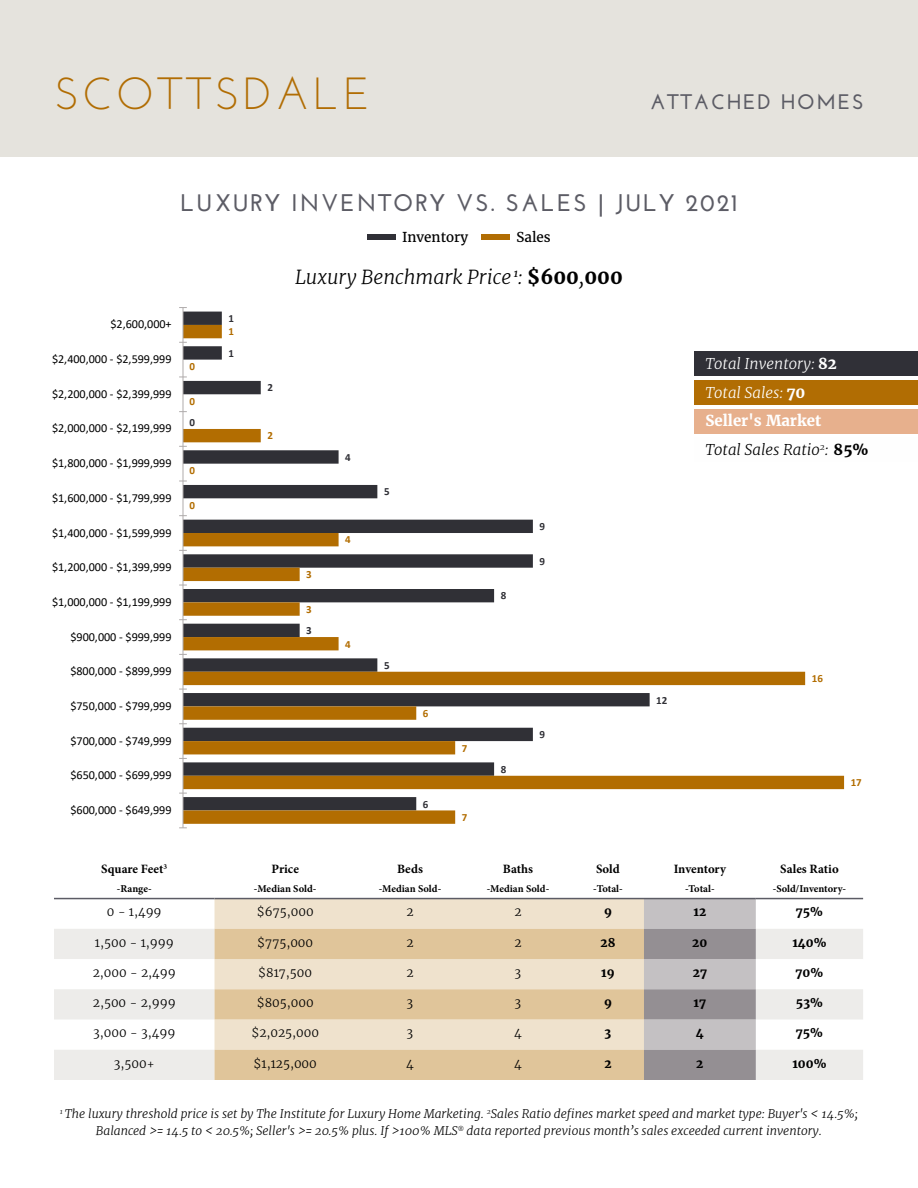
<style>
.page{position:relative;width:918px;height:1188px;background:#fff}
.page>*{position:absolute;margin:0;border:0;box-sizing:border-box;transform-origin:0 0}
.t1{font:45px "Josefin Sans";letter-spacing:.08em;color:#b16d03}
.t2{font:700 24px "Josefin Sans";letter-spacing:.08em;color:#5c5c65}
.t3{font:700 21px "Josefin Sans";letter-spacing:.08em;color:#5c5c65}
.t4{font:italic 300 19.5px "Merriweather";color:#000}
.t5{font:italic 300 15px/28.8px "Merriweather";color:#fff}
.t6{font:italic 300 15px "Merriweather";color:#000}
.t7{font:700 15px "Merriweather";color:#fff}
.t8{font:13.5px "Merriweather";color:#000}
.t9{font:700 12.75px "Minion Pro";color:#000}
.t10{font:12.15px "Calibri";color:#000}
.t11{font:italic 300 12px/16.5px "Merriweather";color:#000;text-align:center}
.t12{font:300 12px "Merriweather";color:#000}
.t13{font:700 12px "Merriweather";color:#000}
.t14{font:700 10.95px "Calibri";color:#b26d01}
.t15{font:700 10.95px "Calibri";color:#303036}
.t16{font:700 10.5px "Minion Pro";color:#000}
.s1{font-weight:700;font-style:normal}
</style>
<div class="page">
<div style="left:0;top:0;width:918px;height:158px;background:#e5e3dd"></div>
<svg style="left:184px;top:325px;width:660px;height:499px"></svg>
<hr style="left:183px;top:308px;width:1px;height:520px;background:#afabab">
<div style="left:367px;top:234px;width:29px;height:6px;background:#303037"></div>
<div style="left:482px;top:234px;width:28px;height:6px;background:#b16d03"></div>
<div style="left:215px;top:899px;width:429px;height:30px;background:#efe2cd"></div>
<svg style="left:54px;top:929px;width:809px;height:151px;fill:#edecea"></svg>
<svg style="left:215px;top:929px;width:429px;height:151px;background:#e6d0ae"></svg>
<svg style="left:644px;top:899px;width:112px;height:181px;background:#aca8ab"></svg>
<hr style="left:54px;top:898px;width:161px;height:1px;background:#5c5c65">
<hr style="left:215px;top:898px;width:141px;height:1px;background:#5c5c65">
<hr style="left:356px;top:898px;width:108px;height:1px;background:#5c5c65">
<hr style="left:464px;top:898px;width:108px;height:1px;background:#5c5c65">
<hr style="left:572px;top:898px;width:72px;height:1px;background:#5c5c65">
<hr style="left:644px;top:898px;width:112px;height:1px;background:#5c5c65">
<hr style="left:756px;top:898px;width:107px;height:1px;background:#5c5c65">
<div style="left:694px;top:409px;width:224px;height:25px;background:#e7b08d"></div>
<div style="left:694px;top:351px;width:224px;height:25px;background:#303037"></div>
<div style="left:694px;top:380px;width:224px;height:25px;background:#b16d03"></div>
<div style="left:694px;top:438px;width:224px;height:24px;background:#fefefe"></div>
<h1 class="t1" style="left:54px;top:65px;width:318px">SCOTTSDALE</h1>
<h3 class="t3" style="left:650px;top:89px;width:215px">ATTACHED HOMES</h3>
<h2 class="t2" style="left:180px;top:189px;width:559px">LUXURY INVENTORY VS. SALES | JULY 2021</h2>
<p class="t8" style="left:402px;top:229px;width:68px">Inventory</p>
<p class="t8" style="left:516px;top:229px;width:36px">Sales</p>
<p class="t10" style="left:110px;top:316px;width:63px">$2,600,000+</p>
<p class="t10" style="left:52px;top:351px;width:121px">$2,400,000 - $2,599,999</p>
<p class="t10" style="left:52px;top:385px;width:121px">$2,200,000 - $2,399,999</p>
<p class="t10" style="left:52px;top:420px;width:121px">$2,000,000 - $2,199,999</p>
<p class="t10" style="left:52px;top:455px;width:121px">$1,800,000 - $1,999,999</p>
<p class="t10" style="left:52px;top:489px;width:121px">$1,600,000 - $1,799,999</p>
<p class="t10" style="left:52px;top:524px;width:121px">$1,400,000 - $1,599,999</p>
<p class="t10" style="left:52px;top:559px;width:121px">$1,200,000 - $1,399,999</p>
<p class="t10" style="left:52px;top:593px;width:121px">$1,000,000 - $1,199,999</p>
<p class="t10" style="left:70px;top:628px;width:103px">$900,000 - $999,999</p>
<p class="t10" style="left:70px;top:663px;width:103px">$800,000 - $899,999</p>
<p class="t10" style="left:70px;top:698px;width:103px">$750,000 - $799,999</p>
<p class="t10" style="left:70px;top:732px;width:103px">$700,000 - $749,999</p>
<p class="t10" style="left:70px;top:767px;width:103px">$650,000 - $699,999</p>
<p class="t10" style="left:70px;top:802px;width:103px">$600,000 - $649,999</p>
<p class="t14" style="left:190px;top:359px;width:7px">0</p>
<p class="t14" style="left:190px;top:393px;width:7px">0</p>
<p class="t15" style="left:190px;top:415px;width:7px">0</p>
<p class="t14" style="left:190px;top:463px;width:7px">0</p>
<p class="t14" style="left:190px;top:497px;width:7px">0</p>
<p class="t9" style="left:101px;top:860px;width:67px">Square Feet<sup>3</sup></p>
<p class="t16" style="left:117px;top:882px;width:36px">-Range-</p>
<p class="t15" style="left:229px;top:311px;width:7px">1</p>
<p class="t15" style="left:229px;top:345px;width:7px">1</p>
<p class="t14" style="left:229px;top:324px;width:7px">1</p>
<h3 class="t4" style="left:295px;top:265px;width:329px">Luxury Benchmark Price <sup>1</sup>: <span class="s1">$600</span>,<span class="s1">000</span></h3>
<p class="t15" style="left:267px;top:380px;width:7px">2</p>
<p class="t14" style="left:267px;top:428px;width:7px">2</p>
<p class="t14" style="left:306px;top:567px;width:7px">3</p>
<p class="t14" style="left:306px;top:602px;width:7px">3</p>
<p class="t15" style="left:306px;top:623px;width:7px">3</p>
<p class="t15" style="left:345px;top:449px;width:7px">4</p>
<p class="t14" style="left:345px;top:532px;width:7px">4</p>
<p class="t14" style="left:345px;top:636px;width:7px">4</p>
<p class="t15" style="left:384px;top:484px;width:7px">5</p>
<p class="t15" style="left:384px;top:657px;width:7px">5</p>
<p class="t15" style="left:501px;top:588px;width:7px">8</p>
<p class="t15" style="left:540px;top:519px;width:7px">9</p>
<p class="t15" style="left:540px;top:553px;width:7px">9</p>
<p class="t14" style="left:423px;top:706px;width:7px">6</p>
<p class="t15" style="left:423px;top:796px;width:7px">6</p>
<p class="t14" style="left:462px;top:740px;width:7px">7</p>
<p class="t14" style="left:462px;top:810px;width:7px">7</p>
<p class="t15" style="left:501px;top:762px;width:7px">8</p>
<p class="t15" style="left:540px;top:727px;width:7px">9</p>
<p class="t9" style="left:272px;top:860px;width:29px">Price</p>
<p class="t16" style="left:254px;top:882px;width:64px">-Median Sold-</p>
<p class="t9" style="left:397px;top:860px;width:27px">Beds</p>
<p class="t16" style="left:379px;top:882px;width:64px">-Median Sold-</p>
<p class="t9" style="left:503px;top:860px;width:32px">Baths</p>
<p class="t16" style="left:487px;top:882px;width:64px">-Median Sold-</p>
<p class="t9" style="left:596px;top:860px;width:25px">Sold</p>
<p class="t16" style="left:593px;top:882px;width:31px">-Total-</p>
<p class="t5" style="left:705px;top:349px;width:133px">Total Inventory: <span class="s1">82<br></span>Total Sales: <span class="s1">70</span></p>
<p class="t7" style="left:705px;top:412px;width:117px">Seller's Market</p>
<p class="t6" style="left:705px;top:440px;width:165px">Total Sales Ratio<sup>2</sup>: <span class="s1">85%</span></p>
<p class="t15" style="left:656px;top:692px;width:13px">12</p>
<p class="t9" style="left:674px;top:860px;width:54px">Inventory</p>
<p class="t16" style="left:685px;top:882px;width:31px">-Total-</p>
<p class="t14" style="left:812px;top:671px;width:13px">16</p>
<p class="t14" style="left:851px;top:775px;width:13px">17</p>
<p class="t9" style="left:780px;top:860px;width:60px">Sales Ratio</p>
<p class="t16" style="left:773px;top:882px;width:75px">-Sold/Inventory-</p>
<p class="t12" style="left:107px;top:905px;width:56px">0 - 1,499</p>
<p class="t12" style="left:257px;top:905px;width:58px">$675,000</p>
<p class="t12" style="left:406px;top:905px;width:9px">2</p>
<p class="t12" style="left:514px;top:905px;width:9px">2</p>
<p class="t13" style="left:604px;top:905px;width:9px">9</p>
<p class="t13" style="left:694px;top:905px;width:14px">12</p>
<p class="t13" style="left:796px;top:905px;width:29px">75%</p>
<p class="t12" style="left:95px;top:935px;width:80px">1,500 - 1,999</p>
<p class="t12" style="left:257px;top:935px;width:57px">$775,000</p>
<p class="t12" style="left:406px;top:935px;width:9px">2</p>
<p class="t12" style="left:514px;top:935px;width:9px">2</p>
<p class="t13" style="left:600px;top:935px;width:17px">28</p>
<p class="t13" style="left:692px;top:935px;width:17px">20</p>
<p class="t13" style="left:792px;top:935px;width:36px">140%</p>
<p class="t12" style="left:93px;top:965px;width:84px">2,000 - 2,499</p>
<p class="t12" style="left:258px;top:965px;width:55px">$817,500</p>
<p class="t12" style="left:406px;top:965px;width:9px">2</p>
<p class="t12" style="left:515px;top:965px;width:8px">3</p>
<p class="t13" style="left:601px;top:965px;width:15px">19</p>
<p class="t13" style="left:693px;top:965px;width:16px">27</p>
<p class="t13" style="left:796px;top:965px;width:29px">70%</p>
<p class="t12" style="left:93px;top:995px;width:84px">2,500 - 2,999</p>
<p class="t12" style="left:257px;top:995px;width:58px">$805,000</p>
<p class="t12" style="left:407px;top:995px;width:8px">3</p>
<p class="t12" style="left:515px;top:995px;width:8px">3</p>
<p class="t13" style="left:604px;top:995px;width:9px">9</p>
<p class="t13" style="left:694px;top:995px;width:14px">17</p>
<p class="t13" style="left:796px;top:995px;width:28px">53%</p>
<p class="t12" style="left:93px;top:1026px;width:84px">3,000 - 3,499</p>
<p class="t12" style="left:251px;top:1026px;width:69px">$2,025,000</p>
<p class="t12" style="left:407px;top:1026px;width:8px">3</p>
<p class="t12" style="left:514px;top:1026px;width:9px">4</p>
<p class="t13" style="left:605px;top:1026px;width:8px">3</p>
<p class="t13" style="left:696px;top:1026px;width:9px">4</p>
<p class="t13" style="left:796px;top:1026px;width:29px">75%</p>
<p class="t12" style="left:114px;top:1056px;width:42px">3,500+</p>
<p class="t12" style="left:254px;top:1056px;width:65px">$1,125,000</p>
<p class="t12" style="left:406px;top:1056px;width:9px">4</p>
<p class="t12" style="left:514px;top:1056px;width:9px">4</p>
<p class="t13" style="left:604px;top:1056px;width:9px">2</p>
<p class="t13" style="left:696px;top:1056px;width:9px">2</p>
<p class="t13" style="left:792px;top:1056px;width:36px">100%</p>
<p class="t11" style="left:60px;top:1106px;width:800px"><sup>1</sup> The luxury threshold price is set by The Institute for Luxury Home Marketing. <sup>2</sup>Sales Ratio defines market speed and market type: Buyer's &lt; 14.5%;<br>Balanced &gt;= 14.5 to &lt; 20.5%; Seller's &gt;= 20.5% plus. If &gt;100% MLS<sup>®</sup> data reported previous month’s sales exceeded current inventory.</p>
</div>
